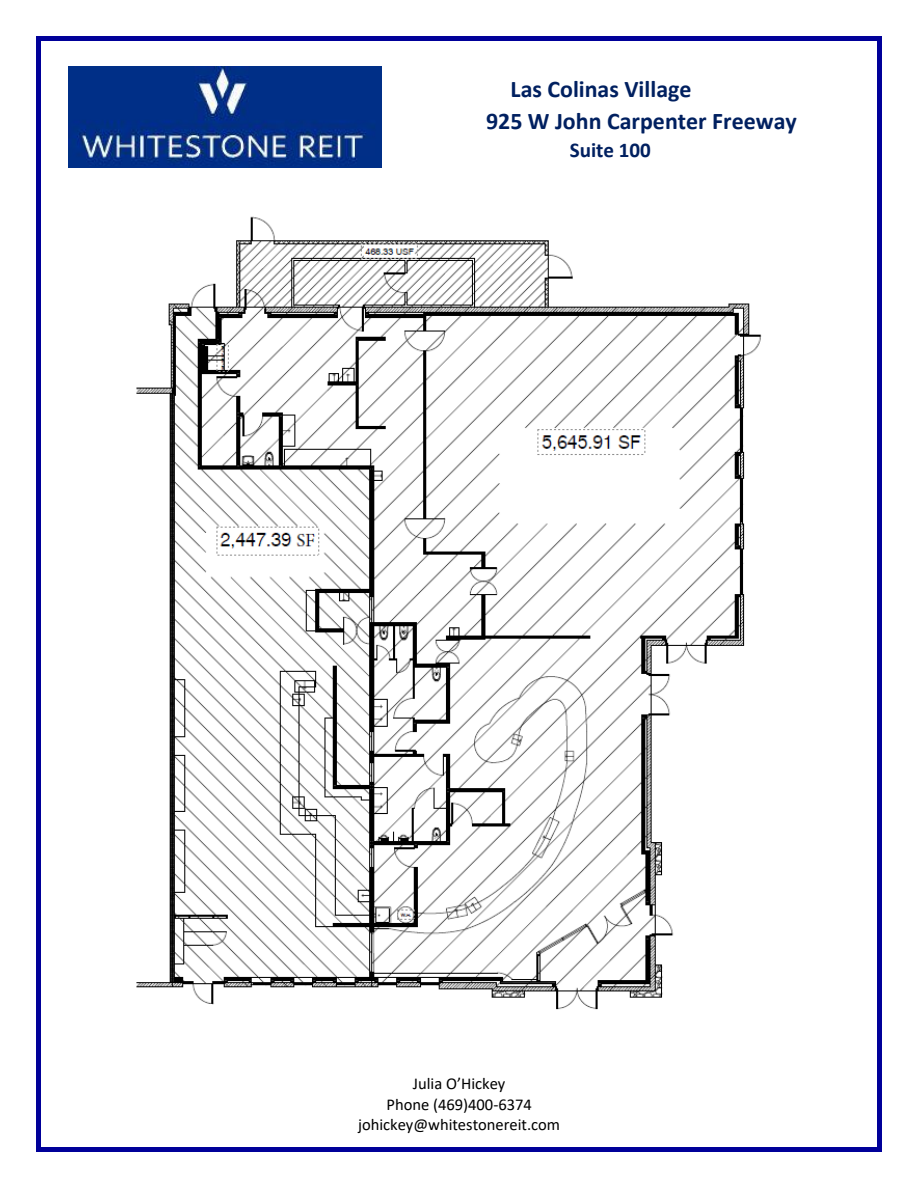
<style>
.page{position:relative;width:918px;height:1188px;background:#fff}
.page>*{position:absolute;margin:0;border:0;box-sizing:border-box;transform-origin:0 0}
.t1{font:700 24px "Calibri";color:#002060}
.t2{font:700 21px "Calibri";color:#002060}
.t3{font:16.5px/20.2px "Calibri";color:#000;text-align:center}
</style>
<div class="page">
<img style="left:68px;top:66px;width:314px;height:102px">
<img style="left:136px;top:216px;width:626px;height:794px">
<svg style="left:36px;top:36px;width:4px;height:4px"></svg>
<hr style="left:40px;top:36px;width:838px;height:4px;background:#009">
<svg style="left:878px;top:36px;width:4px;height:4px"></svg>
<hr style="left:36px;top:40px;width:4px;height:1108px;background:#009">
<hr style="left:878px;top:40px;width:4px;height:1108px;background:#009">
<svg style="left:36px;top:1148px;width:4px;height:4px"></svg>
<hr style="left:40px;top:1148px;width:838px;height:4px;background:#009">
<svg style="left:878px;top:1148px;width:4px;height:4px"></svg>
<p class="t1" style="left:511px;top:79px;width:183px">Las Colinas Village</p>
<p class="t1" style="left:486px;top:111px;width:312px">925 W John Carpenter Freeway</p>
<p class="t2" style="left:570px;top:142px;width:83px">Suite 100</p>
<p class="t3" style="left:358px;top:1075px;width:203px">Julia O’Hickey<br>Phone (469)400-6374 johickey@whitestonereit.com</p>
</div>
